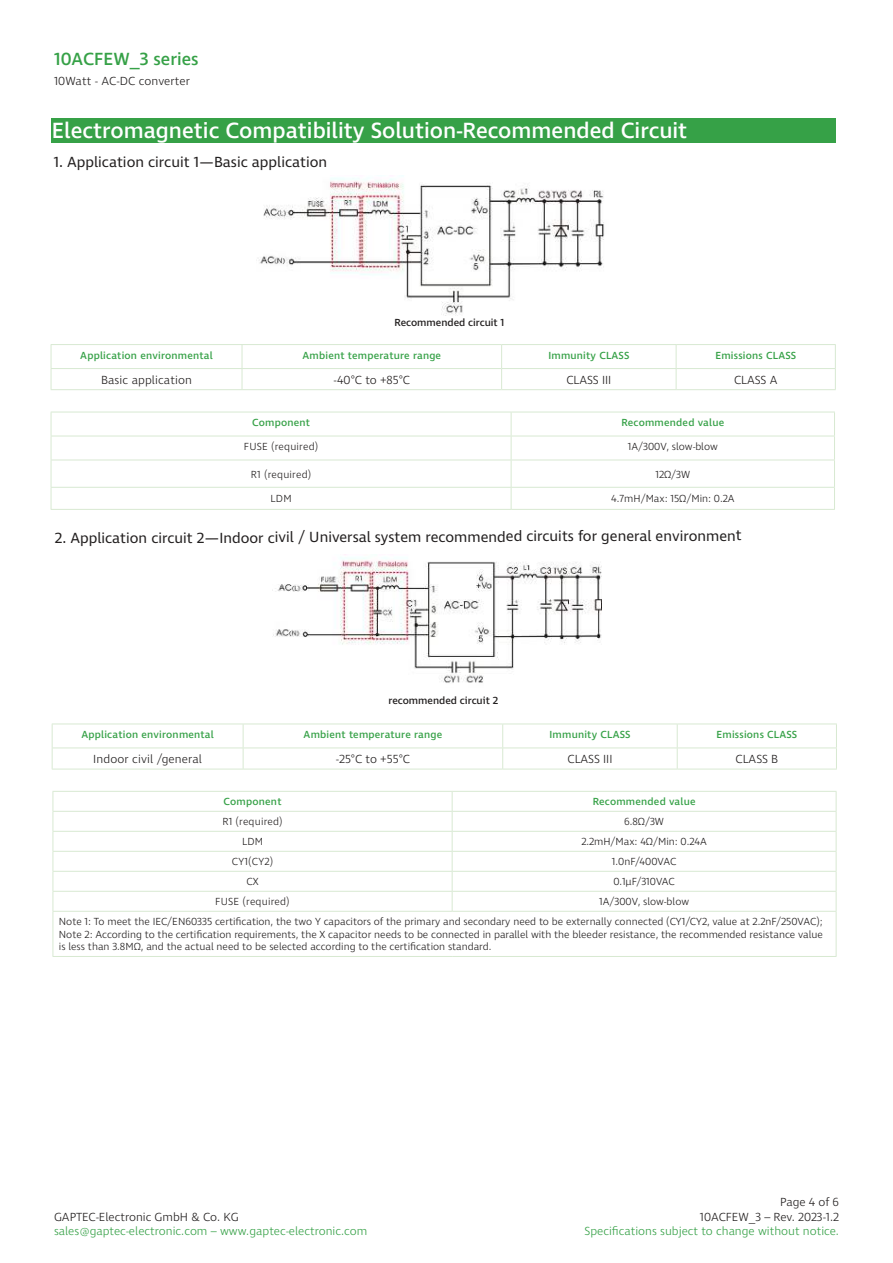
<style>
.page{position:relative;width:893px;height:1263px;background:#fff}
.page>*{position:absolute;margin:0;border:0;box-sizing:border-box;transform-origin:0 0}
.t1{font:500 22.5px "Ingra";color:#fff}
.t2{font:500 18px "Ingra";color:#36a147}
.t3{font:15px "Ingra";letter-spacing:-.005em;color:#221f1f}
.t4{font:300 12px/14.4px "Ingra";color:#221f1f;text-align:right}
.t5{font:300 12px "Ingra";color:#36a147}
.t6{font:300 10.5px/20px "Ingra";color:#221f1f}
.t7{font:500 10.5px "Ingra";letter-spacing:.02em;color:#36a147}
.t8{font:300 10.5px "Ingra";letter-spacing:.02em;color:#221f1f}
.t9{font:500 10.5px "Ingra";color:#221f1f}
</style>
<div class="page">
<div style="left:51px;top:118px;width:785px;height:25px;background:#36a147"></div>
<img style="left:259px;top:175px;width:345px;height:141px">
<hr style="left:51px;top:344px;width:191px;height:1px;background:#d8e9d2">
<hr style="left:242px;top:344px;width:260px;height:1px;background:#d8e9d2">
<hr style="left:502px;top:344px;width:174px;height:1px;background:#d8e9d2">
<hr style="left:676px;top:344px;width:160px;height:1px;background:#d8e9d2">
<svg style="left:51px;top:345px;width:785px;height:45px"></svg>
<hr style="left:51px;top:368px;width:191px;height:1px;background:#d8e9d2">
<hr style="left:242px;top:368px;width:260px;height:1px;background:#d8e9d2">
<hr style="left:502px;top:368px;width:174px;height:1px;background:#d8e9d2">
<hr style="left:676px;top:368px;width:160px;height:1px;background:#d8e9d2">
<hr style="left:51px;top:509px;width:460px;height:1px;background:#d8e9d2">
<hr style="left:511px;top:509px;width:324px;height:1px;background:#d8e9d2">
<svg style="left:51px;top:412px;width:784px;height:97px"></svg>
<hr style="left:51px;top:460px;width:460px;height:1px;background:#d8e9d2">
<hr style="left:511px;top:460px;width:324px;height:1px;background:#d8e9d2">
<hr style="left:52px;top:769px;width:191px;height:1px;background:#d8e9d2">
<hr style="left:243px;top:769px;width:260px;height:1px;background:#d8e9d2">
<hr style="left:503px;top:769px;width:174px;height:1px;background:#d8e9d2">
<hr style="left:677px;top:769px;width:160px;height:1px;background:#d8e9d2">
<hr style="left:52px;top:723px;width:191px;height:1px;background:#d8e9d2">
<hr style="left:243px;top:723px;width:260px;height:1px;background:#d8e9d2">
<hr style="left:503px;top:723px;width:174px;height:1px;background:#d8e9d2">
<hr style="left:677px;top:723px;width:160px;height:1px;background:#d8e9d2">
<svg style="left:52px;top:724px;width:785px;height:45px"></svg>
<hr style="left:52px;top:747px;width:191px;height:1px;background:#d8e9d2">
<hr style="left:243px;top:747px;width:260px;height:1px;background:#d8e9d2">
<hr style="left:503px;top:747px;width:174px;height:1px;background:#d8e9d2">
<hr style="left:677px;top:747px;width:160px;height:1px;background:#d8e9d2">
<img style="left:273px;top:554px;width:328px;height:129px">
<hr style="left:452px;top:791px;width:384px;height:1px;background:#d8e9d2">
<hr style="left:452px;top:811px;width:384px;height:1px;background:#d8e9d2">
<hr style="left:452px;top:831px;width:384px;height:1px;background:#d8e9d2">
<hr style="left:53px;top:831px;width:399px;height:1px;background:#d8e9d2">
<hr style="left:53px;top:791px;width:399px;height:1px;background:#d8e9d2">
<hr style="left:53px;top:811px;width:399px;height:1px;background:#d8e9d2">
<hr style="left:53px;top:851px;width:399px;height:1px;background:#d8e9d2">
<hr style="left:452px;top:851px;width:384px;height:1px;background:#d8e9d2">
<hr style="left:53px;top:871px;width:399px;height:1px;background:#d8e9d2">
<hr style="left:452px;top:871px;width:384px;height:1px;background:#d8e9d2">
<hr style="left:53px;top:891px;width:399px;height:1px;background:#d8e9d2">
<svg style="left:53px;top:792px;width:1px;height:119px"></svg>
<hr style="left:452px;top:891px;width:384px;height:1px;background:#d8e9d2">
<svg style="left:452px;top:792px;width:1px;height:119px"></svg>
<svg style="left:836px;top:792px;width:1px;height:119px"></svg>
<hr style="left:53px;top:911px;width:399px;height:1px;background:#d8e9d2">
<hr style="left:53px;top:912px;width:1px;height:44px;background:#d8e9d2">
<hr style="left:452px;top:911px;width:384px;height:1px;background:#d8e9d2">
<hr style="left:836px;top:912px;width:1px;height:44px;background:#d8e9d2">
<hr style="left:53px;top:956px;width:399px;height:1px;background:#d8e9d2">
<hr style="left:452px;top:956px;width:384px;height:1px;background:#d8e9d2">
<h2 class="t2" style="left:54px;top:52px;width:146px">10ACFEW_3 series</h2>
<p class="t4" style="left:54px;top:74px;width:138px">10Watt - AC-DC converter</p>
<h1 class="t1" style="left:52px;top:119px;width:637px">Electromagnetic Compatibility Solution-Recommended Circuit</h1>
<h3 class="t3" style="left:54px;top:154px;width:275px">1. Application circuit 1—Basic application</h3>
<p class="t9" style="left:394px;top:318px;width:112px">Recommended circuit 1</p>
<p class="t7" style="left:80px;top:350px;width:134px">Application environmental</p>
<p class="t7" style="left:302px;top:350px;width:140px">Ambient temperature range</p>
<p class="t7" style="left:548px;top:350px;width:82px">Immunity CLASS</p>
<p class="t7" style="left:715px;top:350px;width:82px">Emissions CLASS</p>
<p class="t4" style="left:101px;top:373px;width:92px">Basic application</p>
<p class="t4" style="left:333px;top:373px;width:78px">-40°C to +85°C</p>
<p class="t4" style="left:566px;top:373px;width:47px">CLASS III</p>
<p class="t4" style="left:734px;top:373px;width:45px">CLASS A</p>
<p class="t7" style="left:252px;top:417px;width:60px">Component</p>
<p class="t7" style="left:621px;top:417px;width:104px">Recommended value</p>
<p class="t8" style="left:244px;top:441px;width:76px">FUSE (required)</p>
<p class="t6" style="left:628px;top:437px;width:92px">1A/300V, slow-blow</p>
<p class="t8" style="left:251px;top:469px;width:62px">R1 (required)</p>
<p class="t6" style="left:655px;top:465px;width:36px">12Ω/3W</p>
<p class="t6" style="left:271px;top:489px;width:23px">LDM</p>
<p class="t6" style="left:611px;top:489px;width:125px">4.7mH/Max: 15Ω/Min: 0.2A</p>
<h3 class="t3" style="left:55px;top:530px;width:688px">2. Application circuit 2—Indoor civil / Universal system recommended circuits for general environment</h3>
<p class="t9" style="left:388px;top:695px;width:111px">recommended circuit 2</p>
<p class="t7" style="left:81px;top:729px;width:134px">Application environmental</p>
<p class="t7" style="left:304px;top:729px;width:140px">Ambient temperature range</p>
<p class="t7" style="left:549px;top:729px;width:82px">Immunity CLASS</p>
<p class="t7" style="left:716px;top:729px;width:82px">Emissions CLASS</p>
<p class="t4" style="left:93px;top:752px;width:110px">Indoor civil /general</p>
<p class="t4" style="left:336px;top:752px;width:76px">-25°C to +55°C</p>
<p class="t4" style="left:567px;top:752px;width:47px">CLASS III</p>
<p class="t4" style="left:735px;top:752px;width:44px">CLASS B</p>
<p class="t7" style="left:224px;top:797px;width:60px">Component</p>
<p class="t7" style="left:593px;top:797px;width:104px">Recommended value</p>
<p class="t8" style="left:222px;top:817px;width:62px">R1 (required)</p>
<p class="t6" style="left:624px;top:812px;width:41px">6.8Ω/3W</p>
<p class="t6" style="left:242px;top:832px;width:23px">LDM</p>
<p class="t6" style="left:581px;top:832px;width:127px">2.2mH/Max: 4Ω/Min: 0.24A</p>
<p class="t6" style="left:232px;top:852px;width:43px">CY1(CY2)</p>
<p class="t6" style="left:612px;top:852px;width:66px">1.0nF/400VAC</p>
<p class="t6" style="left:246px;top:872px;width:14px">CX</p>
<p class="t6" style="left:613px;top:872px;width:63px">0.1µF/310VAC</p>
<p class="t8" style="left:215px;top:897px;width:76px">FUSE (required)</p>
<p class="t6" style="left:59px;top:892px;width:765px;text-indent:540px">1A/300V, slow-blow<br>Note 1: To meet the IEC/EN60335 certification, the two Y capacitors of the primary and secondary need to be externally connected (CY1/CY2, value at 2.2nF/250VAC);</p>
<p class="t6" style="left:59px;top:928px;width:765px;line-height:12.6px">Note 2: According to the certification requirements, the X capacitor needs to be connected in parallel with the bleeder resistance, the recommended resistance value is less than 3.8MΩ, and the actual need to be selected according to the certification standard.</p>
<p class="t4" style="left:54px;top:1210px;width:186px">GAPTEC-Electronic GmbH &amp; Co. KG</p>
<p class="t5" style="left:54px;top:1225px;width:315px">sales@gaptec-electronic.com – www.gaptec-electronic.com</p>
<p class="t4" style="left:700px;top:1195px;width:141px">Page 4 of 6<br>10ACFEW_3 – Rev. 2023-1.2</p>
<p class="t5" style="left:585px;top:1225px;width:256px">Specifications subject to change without notice.</p>
</div>
